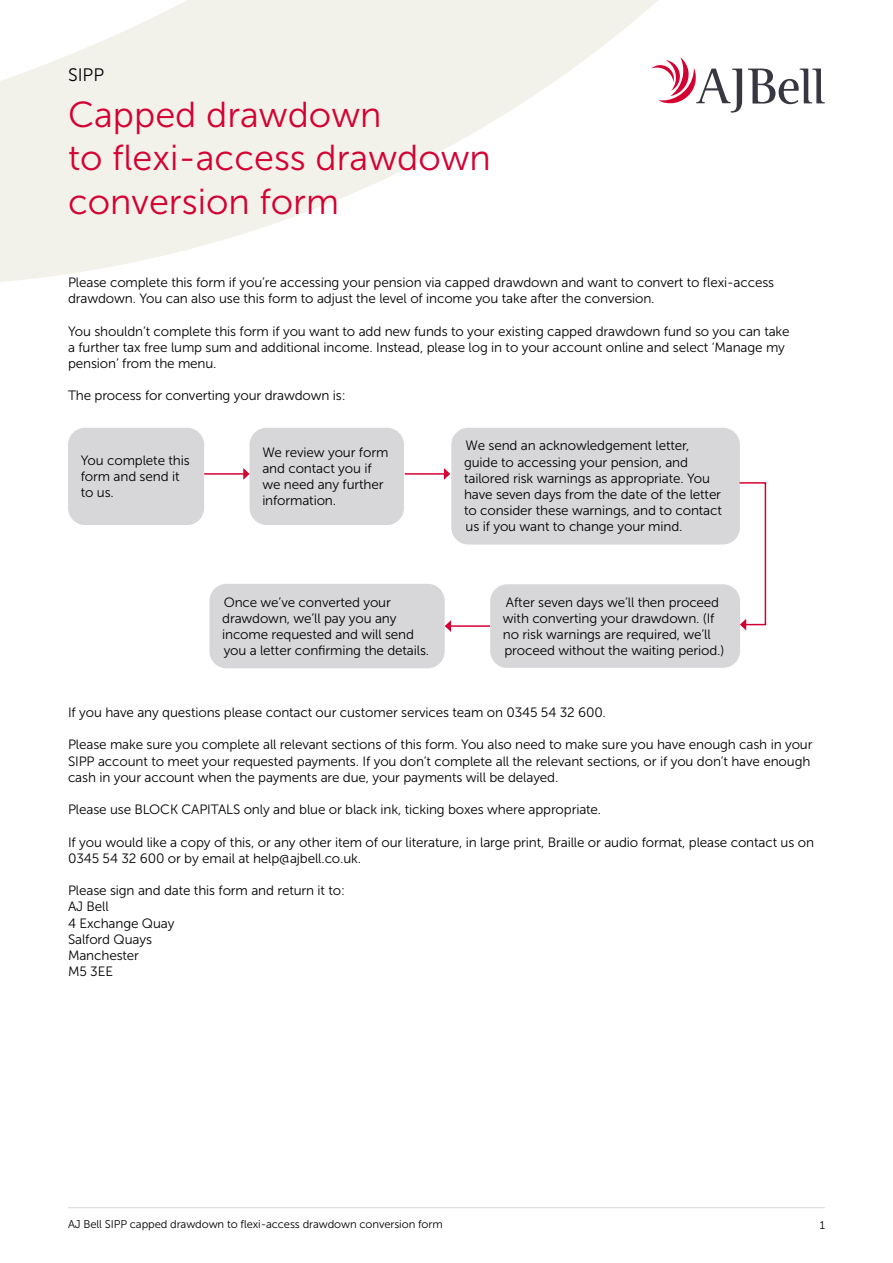
<style>
.page{position:relative;width:893px;height:1263px;background:#fff}
.page>*{position:absolute;margin:0;border:0;box-sizing:border-box;transform-origin:0 0}
.t1{font:36px/43.2px "Museo Sans 300";color:#d50032}
.t2{font:18px "Museo Sans 300";color:#000}
.t3{font:13.5px/16.2px "Museo Sans 300";letter-spacing:-.01em;color:#000}
.t4{font:11.25px "Museo Sans 300";letter-spacing:-.01em;color:#000}
</style>
<div class="page">
<hr style="left:68px;top:1207px;width:757px;height:1px;background:#d7d7d9">
<svg style="left:0;top:0;width:792px;height:282px;fill:#f2f2ea"></svg>
<svg style="left:748px;top:68px;width:77px;height:36px"></svg>
<svg style="left:651px;top:57px;width:91px;height:56px"></svg>
<hr style="left:204px;top:473px;width:40px;height:2px;background:#d50032">
<svg style="left:243px;top:468px;width:7px;height:12px"></svg>
<hr style="left:405px;top:473px;width:40px;height:2px;background:#d50032">
<svg style="left:444px;top:468px;width:6px;height:12px"></svg>
<hr style="left:450px;top:625px;width:40px;height:2px;background:#d50032">
<svg style="left:445px;top:620px;width:6px;height:12px"></svg>
<div style="left:68px;top:428px;width:136px;height:97px;background:#d7d7d9;border-radius:17px"></div>
<div style="left:250px;top:428px;width:154px;height:97px;background:#d7d7d9;border-radius:17px"></div>
<div style="left:451px;top:428px;width:289px;height:116px;background:#d7d7d9;border-radius:17px"></div>
<div style="left:490px;top:584px;width:250px;height:84px;background:#d7d7d9;border-radius:17px"></div>
<div style="left:209px;top:584px;width:236px;height:84px;background:#d7d7d9;border-radius:17px"></div>
<svg style="left:738px;top:482px;width:29px;height:148px"></svg>
<h2 class="t2" style="left:68px;top:65px;width:38px">SIPP</h2>
<h1 class="t1" style="left:68px;top:94px;width:424px">Capped drawdown<br>to flexi-access drawdown conversion form</h1>
<p class="t3" style="left:68px;top:274px;width:708px">Please complete this form if you’re accessing your pension via capped drawdown and want to convert to flexi-access drawdown. You can also use this form to adjust the level of income you take after the conversion.</p>
<p class="t3" style="left:68px;top:323px;width:723px">You shouldn’t complete this form if you want to add new funds to your existing capped drawdown fund so you can take a further tax free lump sum and additional income. Instead, please log in to your account online and select ‘Manage my pension’ from the menu.</p>
<p class="t3" style="left:68px;top:388px;width:279px">The process for converting your drawdown is:</p>
<p class="t3" style="left:81px;top:452px;width:110px">You complete this form and send it to us.</p>
<p class="t3" style="left:262px;top:444px;width:128px">We review your form and contact you if we need any further information.</p>
<p class="t3" style="left:464px;top:438px;width:259px">We send an acknowledgement letter, guide to accessing your pension, and tailored risk warnings as appropriate. You have seven days from the date of the letter to consider these warnings, and to contact us if you want to change your mind.</p>
<p class="t3" style="left:222px;top:594px;width:208px">Once we’ve converted your drawdown, we’ll pay you any income requested and will send you a letter confirming the details.</p>
<p class="t3" style="left:503px;top:594px;width:223px">After seven days we’ll then proceed with converting your drawdown. (If no risk warnings are required, we’ll proceed without the waiting period.)</p>
<p class="t3" style="left:68px;top:704px;width:539px">If you have any questions please contact our customer services team on 0345 54 32 600.</p>
<p class="t3" style="left:68px;top:737px;width:746px">Please make sure you complete all relevant sections of this form. You also need to make sure you have enough cash in your<br>SIPP account to meet your requested payments. If you don’t complete all the relevant sections, or if you don’t have enough cash in your account when the payments are due, your payments will be delayed.</p>
<p class="t3" style="left:68px;top:801px;width:535px">Please use BLOCK CAPITALS only and blue or black ink, ticking boxes where appropriate.</p>
<p class="t3" style="left:68px;top:834px;width:747px">If you would like a copy of this, or any other item of our literature, in large print, Braille or audio format, please contact us on<br>0345 54 32 600 or by email at help@ajbell.co.uk.</p>
<p class="t3" style="left:68px;top:882px;width:278px">Please sign and date this form and return it to:<br>AJ Bell<br>4 Exchange Quay<br>Salford Quays<br>Manchester<br>M5 3EE</p>
<p class="t4" style="left:68px;top:1218px;width:376px">AJ Bell SIPP capped drawdown to flexi-access drawdown conversion form</p>
<p class="t4" style="left:820px;top:1219px;width:7px">1</p>
</div>
